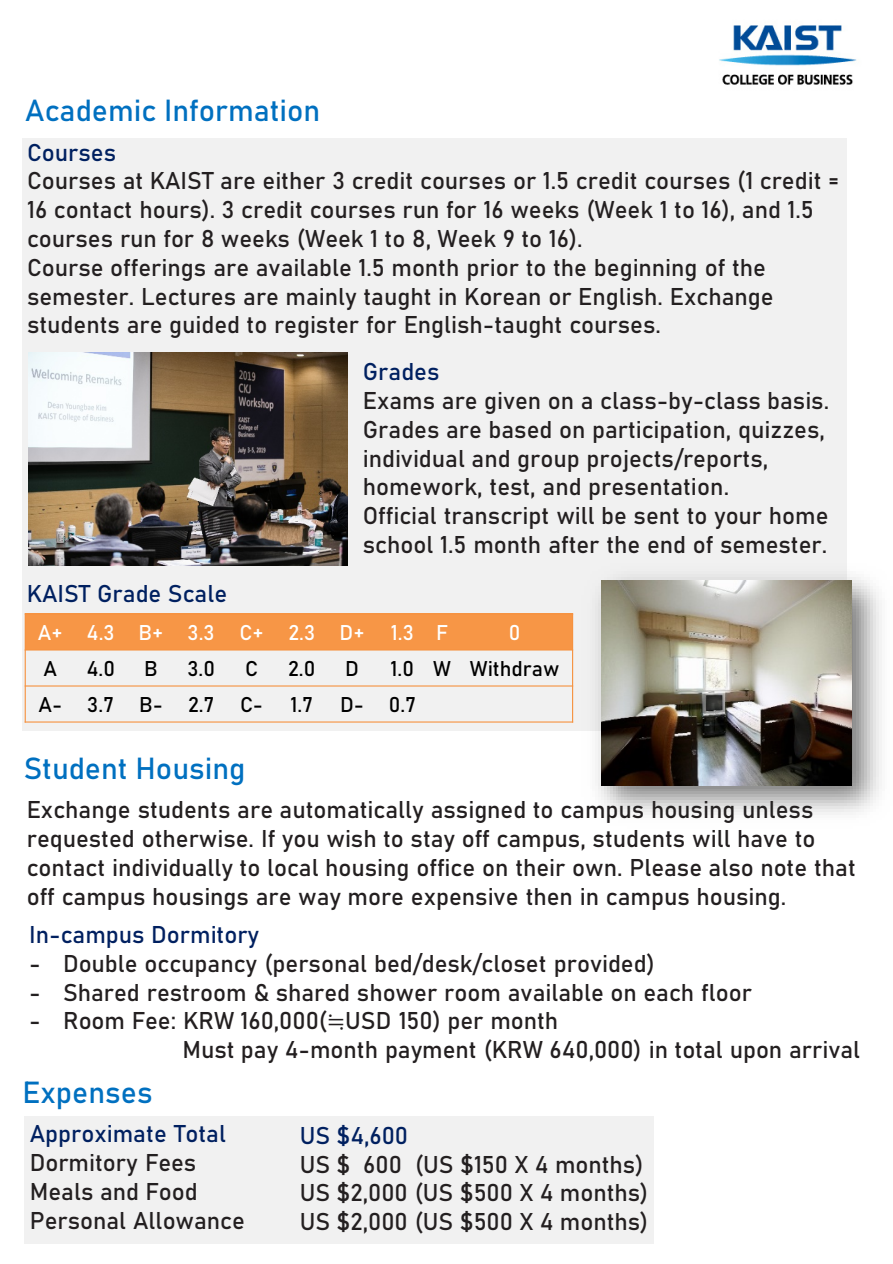
<style>
.page{position:relative;width:893px;height:1264px;background:#fff}
.page>*{position:absolute;margin:0;border:0;box-sizing:border-box;transform-origin:0 0}
.t1{font:30px "Bahnschrift";color:#0070c0}
.t2{font:24px/28.8px "Bahnschrift";color:#231f20}
.t3{font:24px "Bahnschrift";color:#002060}
.t4{font:21px "Bahnschrift";color:#000}
.t5{font:21px "Bahnschrift";color:#fff}
.s1{font-family:"Cambria Math"}
</style>
<div class="page">
<div style="left:24px;top:1115px;width:629px;height:128px;background:#f1f1f1"></div>
<div style="left:23px;top:138px;width:824px;height:592px;background:#f1f1f1"></div>
<img style="left:719px;top:25px;width:138px;height:60px">
<img style="left:578px;top:577px;width:304px;height:238px">
<img style="left:601px;top:580px;width:250px;height:204px">
<img style="left:29px;top:352px;width:318px;height:213px">
<div style="left:25px;top:613px;width:51px;height:36px;background:#f79646"></div>
<div style="left:76px;top:613px;width:50px;height:36px;background:#f79646"></div>
<div style="left:126px;top:613px;width:50px;height:36px;background:#f79646"></div>
<div style="left:176px;top:613px;width:50px;height:36px;background:#f79646"></div>
<div style="left:226px;top:613px;width:51px;height:36px;background:#f79646"></div>
<div style="left:277px;top:613px;width:50px;height:36px;background:#f79646"></div>
<div style="left:327px;top:613px;width:50px;height:36px;background:#f79646"></div>
<div style="left:377px;top:613px;width:50px;height:36px;background:#f79646"></div>
<div style="left:427px;top:613px;width:29px;height:36px;background:#f79646"></div>
<div style="left:456px;top:613px;width:116px;height:36px;background:#f79646"></div>
<hr style="left:25px;top:649px;width:548px;height:1px;background:#f69240">
<hr style="left:25px;top:685px;width:548px;height:1px;background:#f69240">
<hr style="left:25px;top:613px;width:1px;height:109px;background:#f69240">
<hr style="left:572px;top:613px;width:1px;height:109px;background:#f69240">
<hr style="left:25px;top:613px;width:548px;height:1px;background:#f69240">
<hr style="left:25px;top:721px;width:548px;height:1px;background:#f69240">
<p class="t1" style="left:25px;top:92px;width:296px">Academic Information</p>
<p class="t3" style="left:27px;top:137px;width:90px">Courses</p>
<p class="t2" style="left:27px;top:166px;width:813px">Courses at KAIST are either 3 credit courses or 1.5 credit courses (1 credit =<br>16 contact hours). 3 credit courses run for 16 weeks (Week 1 to 16), and 1.5 courses run for 8 weeks (Week 1 to 8, Week 9 to 16).</p>
<p class="t2" style="left:27px;top:253px;width:748px">Course offerings are available 1.5 month prior to the beginning of the semester. Lectures are mainly taught in Korean or English. Exchange students are guided to register for English-taught courses.</p>
<p class="t3" style="left:27px;top:578px;width:202px">KAIST Grade Scale</p>
<p class="t3" style="left:363px;top:356px;width:78px">Grades</p>
<p class="t2" style="left:363px;top:386px;width:468px">Exams are given on a class-by-class basis.</p>
<p class="t2" style="left:363px;top:415px;width:463px">Grades are based on participation, quizzes, individual and group projects/reports, homework, test, and presentation.</p>
<p class="t2" style="left:363px;top:501px;width:467px">Official transcript will be sent to your home school 1.5 month after the end of semester.</p>
<p class="t5" style="left:38px;top:619px;width:26px">A+</p>
<p class="t5" style="left:87px;top:619px;width:30px">4.3</p>
<p class="t5" style="left:138px;top:619px;width:26px">B+</p>
<p class="t5" style="left:187px;top:619px;width:29px">3.3</p>
<p class="t5" style="left:239px;top:619px;width:26px">C+</p>
<p class="t5" style="left:288px;top:619px;width:28px">2.3</p>
<p class="t5" style="left:339px;top:619px;width:26px">D+</p>
<p class="t5" style="left:391px;top:619px;width:25px">1.3</p>
<p class="t5" style="left:436px;top:619px;width:13px">F</p>
<p class="t5" style="left:508px;top:619px;width:13px">0</p>
<p class="t4" style="left:43px;top:655px;width:15px">A</p>
<p class="t4" style="left:86px;top:655px;width:30px">4.0</p>
<p class="t4" style="left:144px;top:655px;width:15px">B</p>
<p class="t4" style="left:187px;top:655px;width:29px">3.0</p>
<p class="t4" style="left:245px;top:655px;width:15px">C</p>
<p class="t4" style="left:288px;top:655px;width:29px">2.0</p>
<p class="t4" style="left:345px;top:655px;width:15px">D</p>
<p class="t4" style="left:390px;top:655px;width:25px">1.0</p>
<p class="t4" style="left:433px;top:655px;width:19px">W</p>
<p class="t4" style="left:470px;top:655px;width:91px">Withdraw</p>
<p class="t4" style="left:38px;top:691px;width:25px">A-</p>
<p class="t4" style="left:87px;top:691px;width:28px">3.7</p>
<p class="t4" style="left:139px;top:691px;width:25px">B-</p>
<p class="t4" style="left:188px;top:691px;width:28px">2.7</p>
<p class="t4" style="left:240px;top:691px;width:25px">C-</p>
<p class="t4" style="left:290px;top:691px;width:24px">1.7</p>
<p class="t4" style="left:340px;top:691px;width:25px">D-</p>
<p class="t4" style="left:389px;top:691px;width:29px">0.7</p>
<p class="t1" style="left:24px;top:749px;width:223px">Student Housing</p>
<p class="t2" style="left:27px;top:794px;width:830px">Exchange students are automatically assigned to campus housing unless requested otherwise. If you wish to stay off campus, students will have to contact individually to local housing office on their own. Please also note that off campus housings are way more expensive then in campus housing.</p>
<p class="t3" style="left:29px;top:919px;width:231px">In-campus Dormitory</p>
<p class="t2" style="left:29px;top:948px;width:627px">- Double occupancy (personal bed/desk/closet provided)</p>
<p class="t2" style="left:29px;top:977px;width:724px">- Shared restroom &amp; shared shower room available on each floor</p>
<p class="t2" style="left:29px;top:1006px;width:530px">- Room Fee: KRW 160,000(<span class="s1">≒</span>USD 150) per month</p>
<p class="t2" style="left:182px;top:1035px;width:679px">Must pay 4-month payment (KRW 640,000) in total upon arrival</p>
<p class="t1" style="left:22px;top:1073px;width:132px">Expenses</p>
<p class="t3" style="left:30px;top:1118px;width:198px">Approximate Total</p>
<p class="t2" style="left:30px;top:1147px;width:168px">Dormitory Fees</p>
<p class="t2" style="left:30px;top:1176px;width:169px">Meals and Food</p>
<p class="t2" style="left:30px;top:1205px;width:217px">Personal Allowance</p>
<p class="t3" style="left:299px;top:1119px;width:110px">US $4,600</p>
<p class="t2" style="left:299px;top:1149px;width:345px">US $ 600 (US $150 X 4 months)</p>
<p class="t2" style="left:299px;top:1178px;width:350px">US $2,000 (US $500 X 4 months)</p>
<p class="t2" style="left:299px;top:1206px;width:350px">US $2,000 (US $500 X 4 months)</p>
</div>
